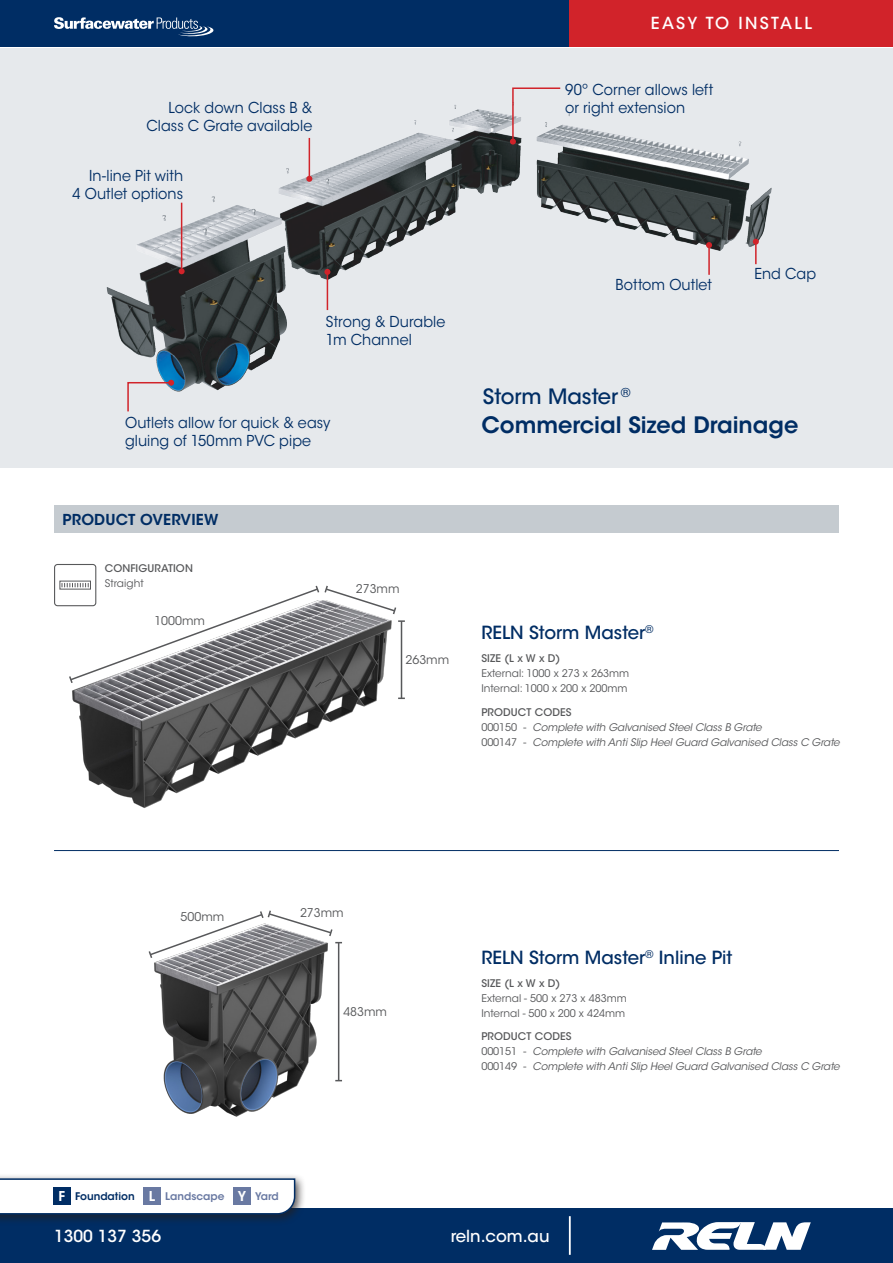
<style>
.page{position:relative;width:893px;height:1263px;background:#fff}
.page>*{position:absolute;margin:0;border:0;box-sizing:border-box;transform-origin:0 0}
.t1{font:600 22.5px "ITC Avant Garde Std";color:#002d64}
.t2{font:500 21px "ITC Avant Garde Std";color:#002d64}
.t3{font:500 18px "ITC Avant Garde Std";color:#002d64}
.t4{font:500 16.5px "ITC Avant Garde Std";color:#fff}
.t5{font:500 16.5px "ITC Avant Garde Std";letter-spacing:.14em;color:#fff}
.Pull_out_quotes_cent{font:15px/18px "ITC Avant Garde Std";letter-spacing:.005em;color:#002d64;scale:.95 1}
.t6{font:600 15px "ITC Avant Garde Std";letter-spacing:.01em;color:#002d64}
.t7{font:12px "ITC Avant Garde Std";color:#57585a}
.Product_Titles{font:italic 10.5px/15px "ITC Avant Garde Std";letter-spacing:-.01em;color:#57585a}
.Product_Titles-2{font:10.5px/15px "ITC Avant Garde Std";color:#57585a}
.t8{font:600 10.5px "ITC Avant Garde Std";color:#6979a2}
.Product_Titles-3{font:500 10.5px/15px "ITC Avant Garde Std";letter-spacing:.01em;color:#57585a}
.s1{font-weight:400}
.s2{font-weight:500}
.s3{font-weight:500;font-style:normal}
.s4{font-style:normal}
.s5{font-size:13.5px;color:#fff}
.s6{color:#002d64}
</style>
<div class="page">
<div style="left:0;top:48px;width:893px;height:420px;background:#e6e9ec"></div>
<img style="left:106px;top:105px;width:666px;height:287px">
<div style="left:54px;top:506px;width:785px;height:27px;background:#c5cbd0"></div>
<img style="left:56px;top:606px;width:348px;height:202px">
<hr style="left:401px;top:621px;width:1px;height:77px;background:#57585a">
<svg style="left:398px;top:697px;width:7px;height:2px"></svg>
<img style="left:154px;top:960px;width:188px;height:157px">
<hr style="left:338px;top:943px;width:1px;height:138px;background:#57585a">
<svg style="left:148px;top:910px;width:194px;height:50px"></svg>
<hr style="left:54px;top:850px;width:785px;height:1px;background:#002d64">
<div style="left:54px;top:564px;width:42px;height:42px;border:1px solid #57585a;border-radius:3px"></div>
<svg style="left:62px;top:583px;width:343px;height:102px"></svg>
<svg style="left:127px;top:380px;width:47px;height:32px"></svg>
<hr style="left:327px;top:272px;width:1px;height:38px;background:#d1232a">
<svg style="left:324px;top:269px;width:6px;height:6px"></svg>
<hr style="left:309px;top:138px;width:1px;height:41px;background:#d1232a">
<svg style="left:306px;top:176px;width:6px;height:6px"></svg>
<hr style="left:181px;top:203px;width:1px;height:68px;background:#d1232a">
<svg style="left:179px;top:268px;width:6px;height:6px"></svg>
<hr style="left:708px;top:245px;width:2px;height:30px;background:#d1232a">
<svg style="left:706px;top:242px;width:6px;height:6px"></svg>
<hr style="left:755px;top:242px;width:2px;height:22px;background:#d1232a">
<svg style="left:753px;top:239px;width:6px;height:6px"></svg>
<svg style="left:510px;top:87px;width:52px;height:58px"></svg>
<div style="left:0;top:0;width:893px;height:47px;background:#002d64"></div>
<div style="left:570px;top:0;width:323px;height:47px;background:#d1232a"></div>
<svg style="left:54px;top:17px;width:160px;height:20px"></svg>
<div style="left:0;top:1209px;width:893px;height:54px;background:#002d64"></div>
<svg style="left:652px;top:1222px;width:159px;height:28px"></svg>
<div style="left:0;top:1173px;width:307px;height:52px;background:#231f20;opacity:.75"></div>
<svg style="left:0;top:1177px;width:296px;height:38px"></svg>
<div style="left:143px;top:1188px;width:18px;height:17px;background:#6979a2"></div>
<div style="left:233px;top:1188px;width:18px;height:17px;background:#6979a2"></div>
<div style="left:53px;top:1188px;width:18px;height:17px;background:#002d64"></div>
<hr style="left:569px;top:1216px;width:2px;height:39px;background:#fff">
<p class="Pull_out_quotes_cent" style="left:146px;top:99px;width:176px;text-align:right">Lock down Class B &amp;<br>Class C Grate available</p>
<p class="Pull_out_quotes_cent" style="left:89px;top:167px;width:100px">In-line Pit with</p>
<p class="Pull_out_quotes_cent" style="left:73px;top:185px;width:118px">4 Outlet options</p>
<p class="Pull_out_quotes_cent" style="left:326px;top:312px;width:127px">Strong &amp; Durable</p>
<p class="Pull_out_quotes_cent" style="left:326px;top:330px;width:92px">1m Channel</p>
<p class="Pull_out_quotes_cent" style="left:125px;top:413px;width:218px">Outlets allow for quick &amp; easy gluing of 150mm PVC pipe</p>
<p class="t6" style="left:63px;top:510px;width:157px">PRODUCT OVERVIEW</p>
<p class="Product_Titles-3" style="left:105px;top:560px;width:90px">CONFIGURATION<br><span class="s1">Straight</span></p>
<p class="t7" style="left:154px;top:613px;width:52px">1000mm</p>
<p class="t7" style="left:356px;top:582px;width:45px">273mm</p>
<p class="t7" style="left:406px;top:652px;width:45px">263mm</p>
<h3 class="t5" style="left:651px;top:13px;width:163px">EASY TO INSTALL</h3>
<p class="Pull_out_quotes_cent" style="left:565px;top:80px;width:157px">90º Corner allows left or right extension</p>
<p class="Pull_out_quotes_cent" style="left:616px;top:276px;width:103px">Bottom Outlet</p>
<p class="t2" style="left:483px;top:384px;width:149px">Storm Master <sup>®</sup></p>
<p class="Pull_out_quotes_cent" style="left:754px;top:265px;width:67px">End Cap</p>
<p class="t1" style="left:481px;top:411px;width:318px">Commercial Sized Drainage</p>
<p class="t3" style="left:481px;top:621px;width:174px">RELN Storm Master<sup>®</sup></p>
<p class="Product_Titles-2" style="left:481px;top:651px;width:149px"><span class="s2">SIZE (L x W x D)<br></span>External: 1000 x 273 x 263mm<br>Internal: 1000 x 200 x 200mm</p>
<p class="Product_Titles" style="left:481px;top:704px;width:360px"><span class="s3">PRODUCT CODES<br></span><span class="s4">000150 -</span> Complete with Galvanised Steel Class B Grate<br><span class="s4">000147 -</span> Complete with Anti Slip Heel Guard Galvanised Class C Grate</p>
<p class="t7" style="left:181px;top:910px;width:45px">500mm</p>
<p class="t7" style="left:300px;top:906px;width:45px">273mm</p>
<p class="t7" style="left:343px;top:1004px;width:45px">483mm</p>
<p class="t8" style="left:59px;top:1190px;width:222px"><span class="s5">F</span> <span class="s6">Foundation</span> <span class="s5">L</span> Landscape <span class="s5">Y</span> Yard</p>
<p class="t3" style="left:481px;top:946px;width:253px">RELN Storm Master<sup>®</sup> Inline Pit</p>
<p class="Product_Titles-2" style="left:481px;top:975px;width:147px"><span class="s2">SIZE (L x W x D)<br></span>External - 500 x 273 x 483mm<br>Internal - 500 x 200 x 424mm</p>
<p class="Product_Titles" style="left:481px;top:1029px;width:360px"><span class="s3">PRODUCT CODES<br></span><span class="s4">000151 -</span> Complete with Galvanised Steel Class B Grate<br><span class="s4">000149 -</span> Complete with Anti Slip Heel Guard Galvanised Class C Grate</p>
<h3 class="t4" style="left:54px;top:1226px;width:109px">1300 137 356</h3>
<h3 class="t4" style="left:451px;top:1226px;width:100px">reln.com.au</h3>
</div>
